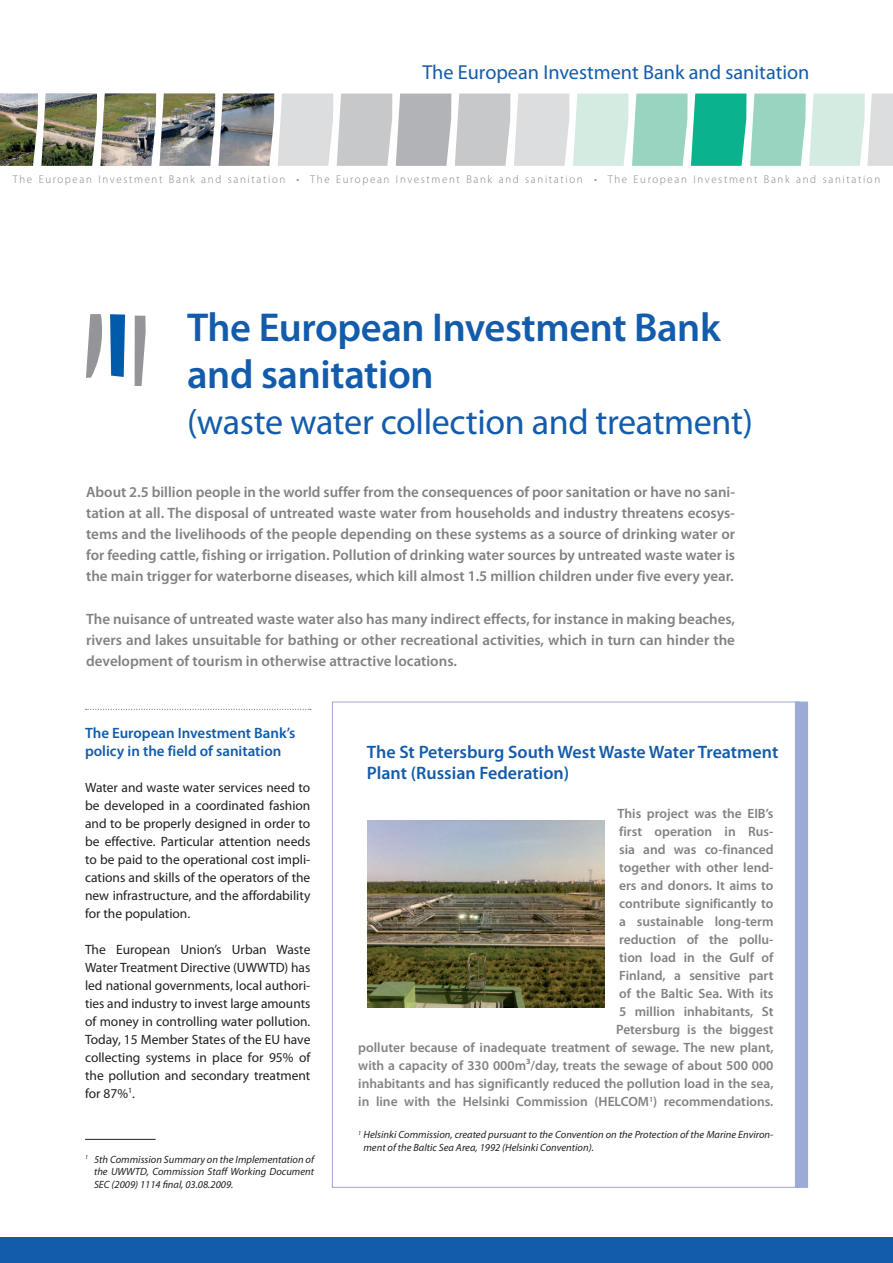
<style>
.page{position:relative;width:893px;height:1263px;background:#fff}
.page>*{position:absolute;margin:0;border:0;box-sizing:border-box;transform-origin:0 0}
.t1{font:600 40.5px/46.5px "Myriad Pro";letter-spacing:-.01em;color:#135cab}
.t2{font:36px "Myriad Pro";letter-spacing:-.01em;color:#135cab}
.t3{font:20.25px "Myriad Pro";color:#135cab}
.t4{font:600 18px/21px "Myriad Pro";color:#135cab}
.t5{font:600 15px/21px "Myriad Pro";color:#808285;text-align:justify}
.t6{font:600 15px/18px "Myriad Pro";color:#135cab}
.t7{font:13.5px/18px "Myriad Pro";color:#231f20;text-align:justify}
.t8{font:600 13.5px/18px "Myriad Pro";color:#808285;text-align:right}
.t9{font:300 11.25px "Myriad Pro";letter-spacing:.15em;color:#808285}
.t10{font:italic 10.5px/12.6px "Myriad Pro";color:#231f20;text-align:justify}
</style>
<div class="page">
<div style="left:0;top:1237px;width:893px;height:26px;background:#135cab"></div>
<svg style="left:274px;top:94px;width:619px;height:72px;background:#bbd7d0"></svg>
<img style="left:0;top:94px;width:274px;height:72px">
<svg style="left:86px;top:314px;width:16px;height:64px"></svg>
<svg style="left:110px;top:314px;width:15px;height:63px"></svg>
<svg style="left:135px;top:316px;width:11px;height:70px"></svg>
<svg style="left:86px;top:709px;width:225px;height:1px"></svg>
<hr style="left:85px;top:1139px;width:71px;height:1px;background:#231f20">
<div style="left:795px;top:702px;width:13px;height:486px;background:#9baad6"></div>
<img style="left:368px;top:820px;width:236px;height:188px">
<h3 class="t3" style="left:422px;top:61px;width:389px">The European Investment Bank and sanitation</h3>
<p class="t9" style="left:13px;top:173px;width:869px">The European Investment Bank and sanitation • The European Investment Bank and sanitation • The European Investment Bank and sanitation</p>
<h1 class="t1" style="left:187px;top:305px;width:535px">The European Investment Bank and sanitation</h1>
<h2 class="t2" style="left:187px;top:403px;width:567px">(waste water collection and treatment)</h2>
<p class="t5" style="left:86px;top:482px;width:650px">About 2.5 billion people in the world suffer from the consequences of poor sanitation or have no sani&shy;tation at all. The disposal of untreated waste water from households and industry threatens ecosys&shy;tems and the livelihoods of the people depending on these systems as a source of drinking water or for feeding cattle, fishing or irrigation. Pollution of drinking water sources by untreated waste water is the main trigger for waterborne diseases, which kill almost 1.5 million children under five every year.</p>
<p class="t5" style="left:86px;top:608px;width:650px">The nuisance of untreated waste water also has many indirect effects, for instance in making beaches, rivers and lakes unsuitable for bathing or other recreational activities, which in turn can hinder the development of tourism in otherwise attractive locations.</p>
<p class="t6" style="left:85px;top:724px;width:212px">The European Investment Bank’s policy in the field of sanitation</p>
<p class="t7" style="left:85px;top:778px;width:227px">Water and waste water services need to be developed in a coordinated fashion and to be properly designed in order to be effective. Particular attention needs to be paid to the operational cost impli&shy;cations and skills of the operators of the new infrastructure, and the affordability for the population.</p>
<p class="t7" style="left:85px;top:940px;width:227px">The European Union’s Urban Waste Water Treatment Directive (UWWTD) has led national governments, local authori&shy;ties and industry to invest large amounts of money in controlling water pollution.<br>Today, 15 Member States of the EU have collecting systems in place for 95% of the pollution and secondary treatment for 87%<sup>1</sup>.</p>
<p class="t10" style="left:94px;top:1153px;width:221px;text-indent:-9px"><sup>1</sup> 5th Commission Summary on the Implementation of the UWWTD, Commission Staff Working Document SEC (2009) 1114 final, 03.08.2009.</p>
<p class="t4" style="left:367px;top:742px;width:413px">The St Petersburg South West Waste Water Treatment<br>Plant (Russian Federation)</p>
<p class="t8" style="left:358px;top:805px;width:417px">This project was the EIB’s<br>first operation in Rus-<br>sia and was co-financed<br>together with other lend-<br>ers and donors. It aims to<br>contribute significantly to<br>a sustainable long-term<br>reduction of the pollu-<br>tion load in the Gulf of<br>Finland, a sensitive part<br>of the Baltic Sea. With its<br>5 million inhabitants, St<br>Petersburg is the biggest<br>polluter because of inadequate treatment of sewage. The new plant, with a capacity of 330 000m³/day, treats the sewage of about 500 000 inhabitants and has significantly reduced the pollution load in the sea, in line with the Helsinki Commission (HELCOM<sup>1</sup>) recommendations.</p>
<p class="t10" style="left:363px;top:1128px;width:411px;text-indent:-5px"><sup>1</sup> Helsinki Commission, created pursuant to the Convention on the Protection of the Marine Environ&shy;ment of the Baltic Sea Area, 1992 (Helsinki Convention).</p>
</div>
